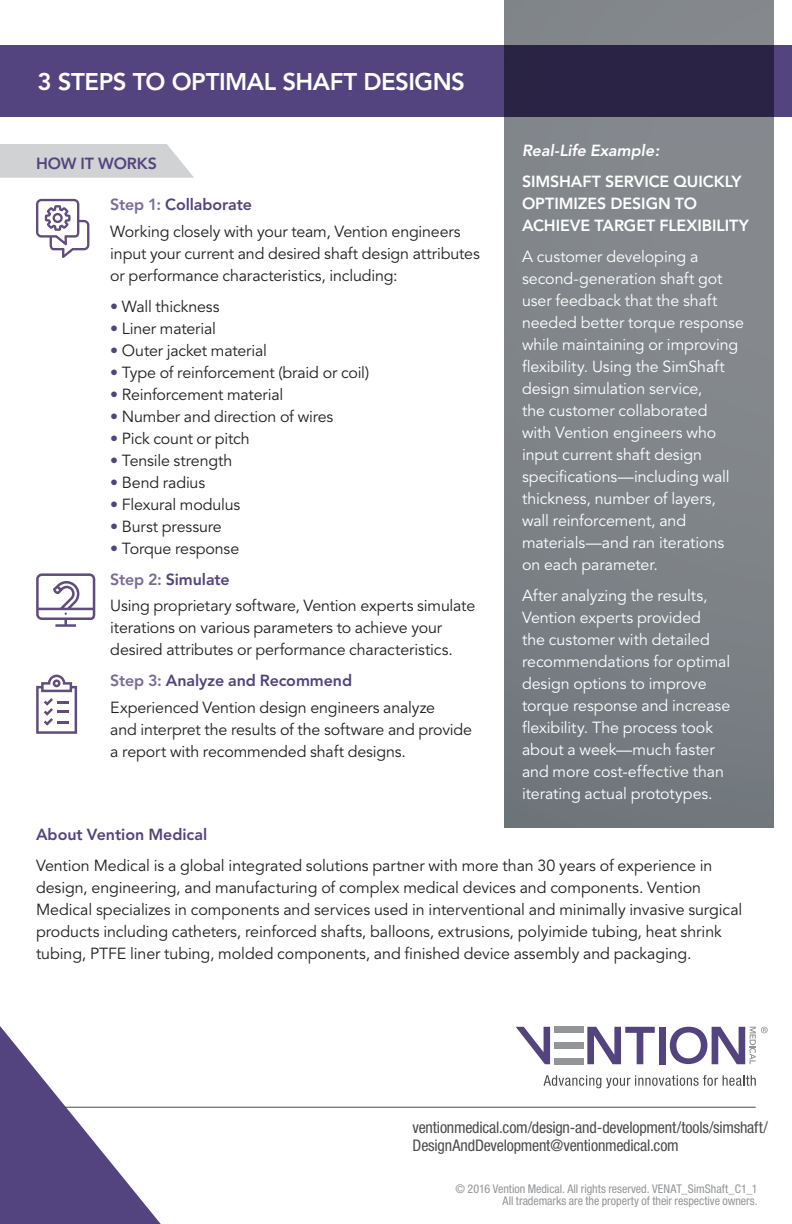
<style>
.page{position:relative;width:792px;height:1224px;background:#fff}
.page>*{position:absolute;margin:0;border:0;box-sizing:border-box;transform-origin:0 0}
.t1{font:800 24px "Avenir";letter-spacing:-.02em;color:#fff}
.t2{font:16px/22px "Avenir";letter-spacing:-.01em;color:#231f20}
.t3{font:16px/22px "Avenir";letter-spacing:-.005em;color:#fff}
.t4{font:condensed 16px/18px "Helvetica Neue LT Std";letter-spacing:-.015em;color:#4b4c4d}
.t5{font:800 16px "Avenir";letter-spacing:-.005em;color:#53437f}
.t6{font:800 16px/22px "Avenir";letter-spacing:-.005em;color:#fff}
.t7{font:italic 800 16px "Avenir";letter-spacing:-.005em;color:#fff}
.t8{font:condensed 12px "Helvetica Neue LT Std";color:#939598}
.s1{color:#796b9b}
.s2{color:#53437f}
</style>
<div class="page">
<svg style="left:0;top:144px;width:194px;height:34px"></svg>
<div style="left:0;top:45px;width:792px;height:72px;background:#53437f"></div>
<hr style="left:51px;top:1107px;width:705px;height:1px;background:#4b4c4d">
<svg style="left:0;top:1026px;width:161px;height:198px"></svg>
<svg style="left:516px;top:1027px;width:34px;height:37px"></svg>
<svg style="left:587px;top:1027px;width:68px;height:37px"></svg>
<div style="left:659px;top:1027px;width:7px;height:37px;background:#53437f"></div>
<div style="left:554px;top:1027px;width:29px;height:6px;background:#939598"></div>
<div style="left:554px;top:1042px;width:29px;height:7px;background:#939598"></div>
<div style="left:554px;top:1058px;width:29px;height:6px;background:#939598"></div>
<svg style="left:543px;top:1075px;width:213px;height:13px"></svg>
<svg style="left:670px;top:1027px;width:98px;height:37px"></svg>
<svg style="left:504px;top:0;width:270px;height:828px;fill:#7f8488"></svg>
<svg style="left:36px;top:199px;width:53px;height:59px"></svg>
<svg style="left:36px;top:573px;width:59px;height:54px"></svg>
<svg style="left:36px;top:675px;width:41px;height:59px"></svg>
<p class="t1" style="left:37px;top:68px;width:429px">3 STEPS TO OPTIMAL SHAFT DESIGNS</p>
<p class="t5" style="left:36px;top:154px;width:123px">HOW IT WORKS</p>
<p class="t5" style="left:110px;top:195px;width:143px"><span class="s1">Step 1:</span> Collaborate</p>
<p class="t2" style="left:110px;top:221px;width:371px">Working closely with your team, Vention engineers input your current and desired shaft design attributes or performance characteristics, including:</p>
<p class="t2" style="left:110px;top:296px;width:111px"><span class="s2">•</span> Wall thickness</p>
<p class="t2" style="left:110px;top:318px;width:107px"><span class="s2">•</span> Liner material</p>
<p class="t2" style="left:110px;top:340px;width:158px"><span class="s2">•</span> Outer jacket material</p>
<p class="t2" style="left:110px;top:362px;width:260px"><span class="s2">•</span> Type of reinforcement (braid or coil)</p>
<p class="t2" style="left:110px;top:384px;width:174px"><span class="s2">•</span> Reinforcement material</p>
<p class="t2" style="left:110px;top:406px;width:225px"><span class="s2">•</span> Number and direction of wires</p>
<p class="t2" style="left:110px;top:428px;width:141px"><span class="s2">•</span> Pick count or pitch</p>
<p class="t2" style="left:110px;top:450px;width:123px"><span class="s2">•</span> Tensile strength</p>
<p class="t2" style="left:110px;top:472px;width:96px"><span class="s2">•</span> Bend radius</p>
<p class="t2" style="left:110px;top:494px;width:132px"><span class="s2">•</span> Flexural modulus</p>
<p class="t2" style="left:110px;top:516px;width:113px"><span class="s2">•</span> Burst pressure</p>
<p class="t2" style="left:110px;top:538px;width:131px"><span class="s2">•</span> Torque response</p>
<p class="t5" style="left:110px;top:570px;width:121px"><span class="s1">Step 2:</span> Simulate</p>
<p class="t2" style="left:110px;top:595px;width:366px">Using proprietary software, Vention experts simulate iterations on various parameters to achieve your desired attributes or performance characteristics.</p>
<p class="t5" style="left:110px;top:671px;width:243px"><span class="s1">Step 3:</span> Analyze and Recommend</p>
<p class="t2" style="left:110px;top:697px;width:363px">Experienced Vention design engineers analyze<br>and interpret the results of the software and provide a report with recommended shaft designs.</p>
<p class="t7" style="left:522px;top:141px;width:139px">Real-Life Example:</p>
<p class="t6" style="left:522px;top:170px;width:228px">SIMSHAFT SERVICE QUICKLY<br>OPTIMIZES DESIGN TO<br>ACHIEVE TARGET FLEXIBILITY</p>
<p class="t3" style="left:522px;top:246px;width:223px">A customer developing a second-generation shaft got user feedback that the shaft needed better torque response while maintaining or improving flexibility. Using the SimShaft design simulation service,<br>the customer collaborated<br>with Vention engineers who input current shaft design specifications—including wall thickness, number of layers, wall reinforcement, and materials—and ran iterations on each parameter.</p>
<p class="t3" style="left:522px;top:585px;width:210px">After analyzing the results,<br>Vention experts provided<br>the customer with detailed recommendations for optimal design options to improve torque response and increase flexibility. The process took about a week—much faster and more cost-effective than iterating actual prototypes.</p>
<p class="t5" style="left:36px;top:825px;width:173px">About Vention Medical</p>
<p class="t2" style="left:36px;top:855px;width:708px">Vention Medical is a global integrated solutions partner with more than 30 years of experience in design, engineering, and manufacturing of complex medical devices and components. Vention Medical specializes in components and services used in interventional and minimally invasive surgical products including catheters, reinforced shafts, balloons, extrusions, polyimide tubing, heat shrink tubing, PTFE liner tubing, molded components, and finished device assembly and packaging.</p>
<p class="t4" style="left:413px;top:1118px;width:357px">ventionmedical.com/design-and-development/tools/simshaft/<br>DesignAndDevelopment@ventionmedical.com</p>
<p class="t8" style="left:456px;top:1182px;width:304px">© 2016 Vention Medical. All rights reserved. VENAT_SimShaft_C1_1</p>
<p class="t8" style="left:503px;top:1194px;width:257px">All trademarks are the property of their respective owners.</p>
</div>
